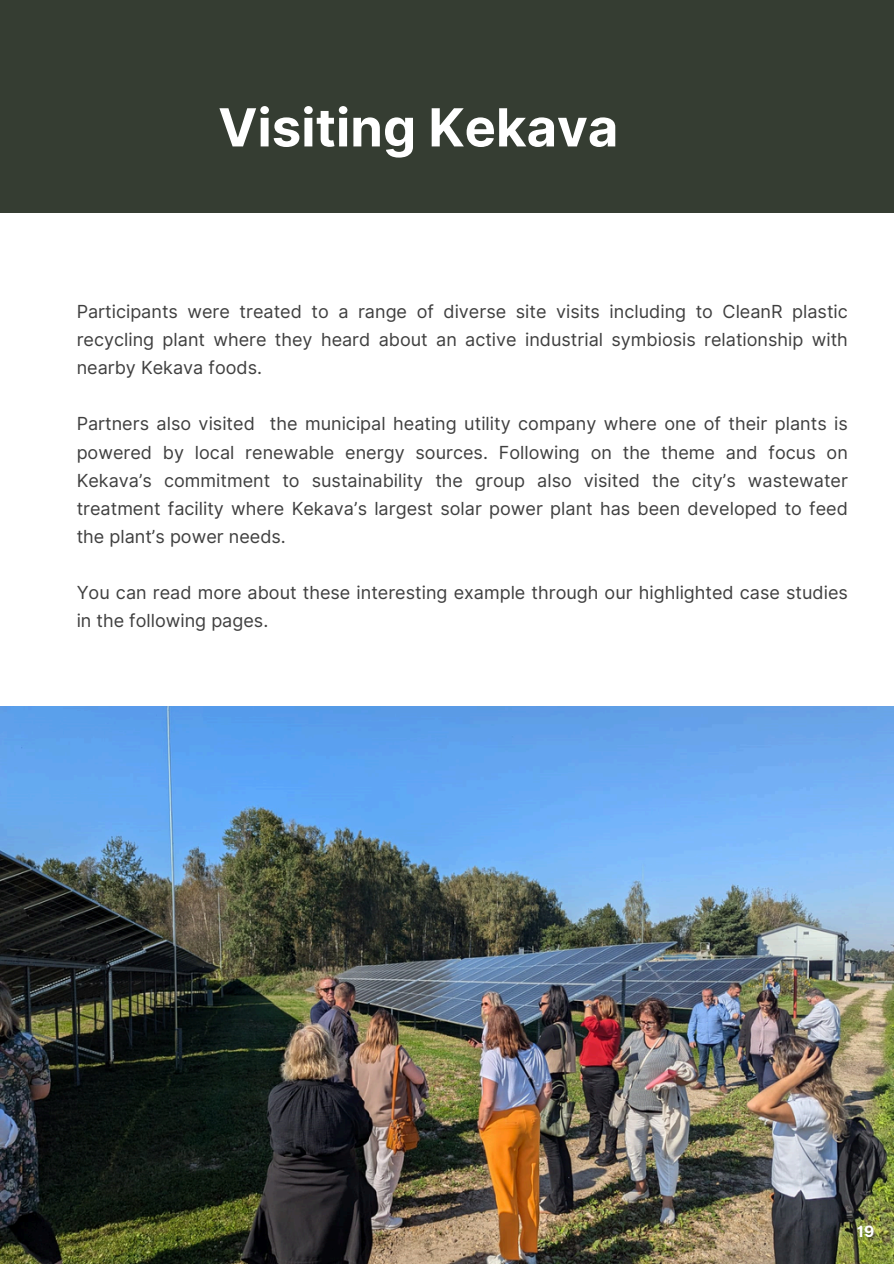
<style>
.page{position:relative;width:894px;height:1264px;background:#fff}
.page>*{position:absolute;margin:0;border:0;box-sizing:border-box;transform-origin:0 0}
.t1{font:700 52.5px "Inter";color:#fff}
.t2{font:18px/28.2px "Inter";color:#3f3f3f;text-align:justify}
.t3{font:700 15.45px "Inter";color:#fff}
</style>
<div class="page">
<div style="left:0;top:0;width:893px;height:213px;background:#353d32"></div>
<img style="left:0;top:706px;width:893px;height:557px">
<p class="t1" style="left:218px;top:96px;width:401px">Visiting Kekava</p>
<p class="t2" style="left:77px;top:297px;width:772px">Participants were treated to a range of diverse site visits including to CleanR plastic recycling plant where they heard about an active industrial symbiosis relationship with nearby Kekava foods.</p>
<p class="t2" style="left:77px;top:410px;width:772px">Partners also visited the municipal heating utility company where one of their plants is powered by local renewable energy sources. Following on the theme and focus on Kekava’s commitment to sustainability the group also visited the city’s wastewater treatment facility where Kekava’s largest solar power plant has been developed to feed the plant’s power needs.</p>
<p class="t2" style="left:77px;top:578px;width:772px">You can read more about these interesting example through our highlighted case studies in the following pages.</p>
<p class="t3" style="left:856px;top:1221px;width:19px">19</p>
</div>
